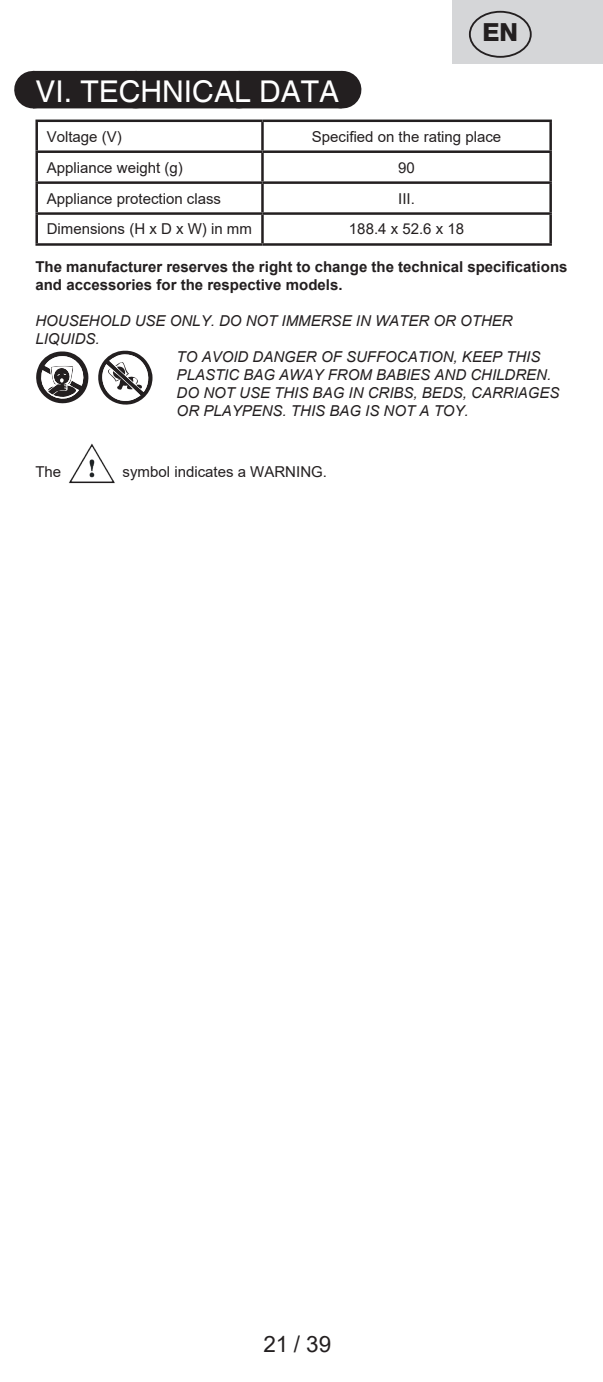
<style>
.page{position:relative;width:603px;height:1382px;background:#fff}
.page>*{position:absolute;margin:0;border:0;box-sizing:border-box;transform-origin:0 0}
.Grafický_nadpis_ETA{font:30px "Helvetica";color:#fff}
.t1{font:800 25px "Helvetica Neue OT";color:#231f20}
.t2{font:22.5px "Arial";color:#231f20}
.Normální{font:italic 15px/18px "Arial";color:#231f20}
.Normální-2{font:15px "Arial";color:#231f20}
.Normální-3{font:700 15px/18px "Arial";color:#231f20}
</style>
<div class="page">
<div style="left:451px;top:0;width:151px;height:63px;background:#d5d6d8"></div>
<div style="left:468px;top:11px;width:63px;height:47px;border:2px solid #231f20;border-radius:50%"></div>
<div style="left:33px;top:71px;width:308px;height:37px;background:#231f20"></div>
<hr style="left:341px;top:71px;width:1px;height:37px;background:#231f20">
<hr style="left:35px;top:120px;width:227px;height:2px;background:#231f20">
<hr style="left:35px;top:122px;width:3px;height:28px;background:#231f20">
<hr style="left:262px;top:120px;width:289px;height:2px;background:#231f20">
<hr style="left:261px;top:122px;width:2px;height:28px;background:#231f20">
<hr style="left:549px;top:122px;width:2px;height:28px;background:#231f20">
<hr style="left:35px;top:150px;width:227px;height:3px;background:#231f20">
<hr style="left:35px;top:153px;width:3px;height:28px;background:#231f20">
<hr style="left:262px;top:150px;width:289px;height:3px;background:#231f20">
<hr style="left:261px;top:153px;width:2px;height:28px;background:#231f20">
<hr style="left:549px;top:153px;width:2px;height:28px;background:#231f20">
<hr style="left:35px;top:181px;width:227px;height:3px;background:#231f20">
<hr style="left:35px;top:184px;width:3px;height:28px;background:#231f20">
<hr style="left:262px;top:181px;width:289px;height:3px;background:#231f20">
<hr style="left:261px;top:184px;width:2px;height:28px;background:#231f20">
<hr style="left:549px;top:184px;width:2px;height:28px;background:#231f20">
<hr style="left:35px;top:212px;width:227px;height:3px;background:#231f20">
<hr style="left:35px;top:215px;width:3px;height:28px;background:#231f20">
<hr style="left:262px;top:212px;width:289px;height:3px;background:#231f20">
<hr style="left:261px;top:215px;width:2px;height:28px;background:#231f20">
<hr style="left:549px;top:215px;width:2px;height:28px;background:#231f20">
<hr style="left:35px;top:243px;width:227px;height:3px;background:#231f20">
<hr style="left:262px;top:243px;width:289px;height:3px;background:#231f20">
<svg style="left:98px;top:350px;width:55px;height:55px"></svg>
<svg style="left:36px;top:351px;width:53px;height:53px"></svg>
<img style="left:69px;top:443px;width:46px;height:41px">
<h2 class="t1" style="left:482px;top:17px;width:37px">EN</h2>
<p class="Grafický_nadpis_ETA" style="left:35px;top:75px;width:305px">VI. TECHNICAL DATA</p>
<p class="Normální-2" style="left:47px;top:126px;width:77px">Voltage (V)</p>
<p class="Normální-2" style="left:311px;top:126px;width:191px">Specified on the rating place</p>
<p class="Normální-2" style="left:47px;top:157px;width:137px">Appliance weight (g)</p>
<p class="Normální-2" style="left:398px;top:157px;width:18px">90</p>
<p class="Normální-2" style="left:47px;top:188px;width:176px">Appliance protection class</p>
<p class="Normální-2" style="left:398px;top:188px;width:18px">III.</p>
<p class="Normální-2" style="left:47px;top:219px;width:207px">Dimensions (H x D x W) in mm</p>
<p class="Normální-2" style="left:349px;top:219px;width:117px">188.4 x 52.6 x 18</p>
<p class="Normální-3" style="left:35px;top:258px;width:533px">The manufacturer reserves the right to change the technical specifications and accessories for the respective models.</p>
<p class="Normální" style="left:35px;top:312px;width:478px">HOUSEHOLD USE ONLY. DO NOT IMMERSE IN WATER OR OTHER<br>LIQUIDS.</p>
<p class="Normální" style="left:176px;top:348px;width:384px">TO AVOID DANGER OF SUFFOCATION, KEEP THIS PLASTIC BAG AWAY FROM BABIES AND CHILDREN.<br>DO NOT USE THIS BAG IN CRIBS, BEDS, CARRIAGES OR PLAYPENS. THIS BAG IS NOT A TOY.</p>
<p class="Normální-2" style="left:35px;top:461px;width:27px">The</p>
<p class="Normální-2" style="left:122px;top:461px;width:206px">symbol indicates a WARNING.</p>
<h3 class="t2" style="left:263px;top:1329px;width:69px">21 / 39</h3>
</div>
